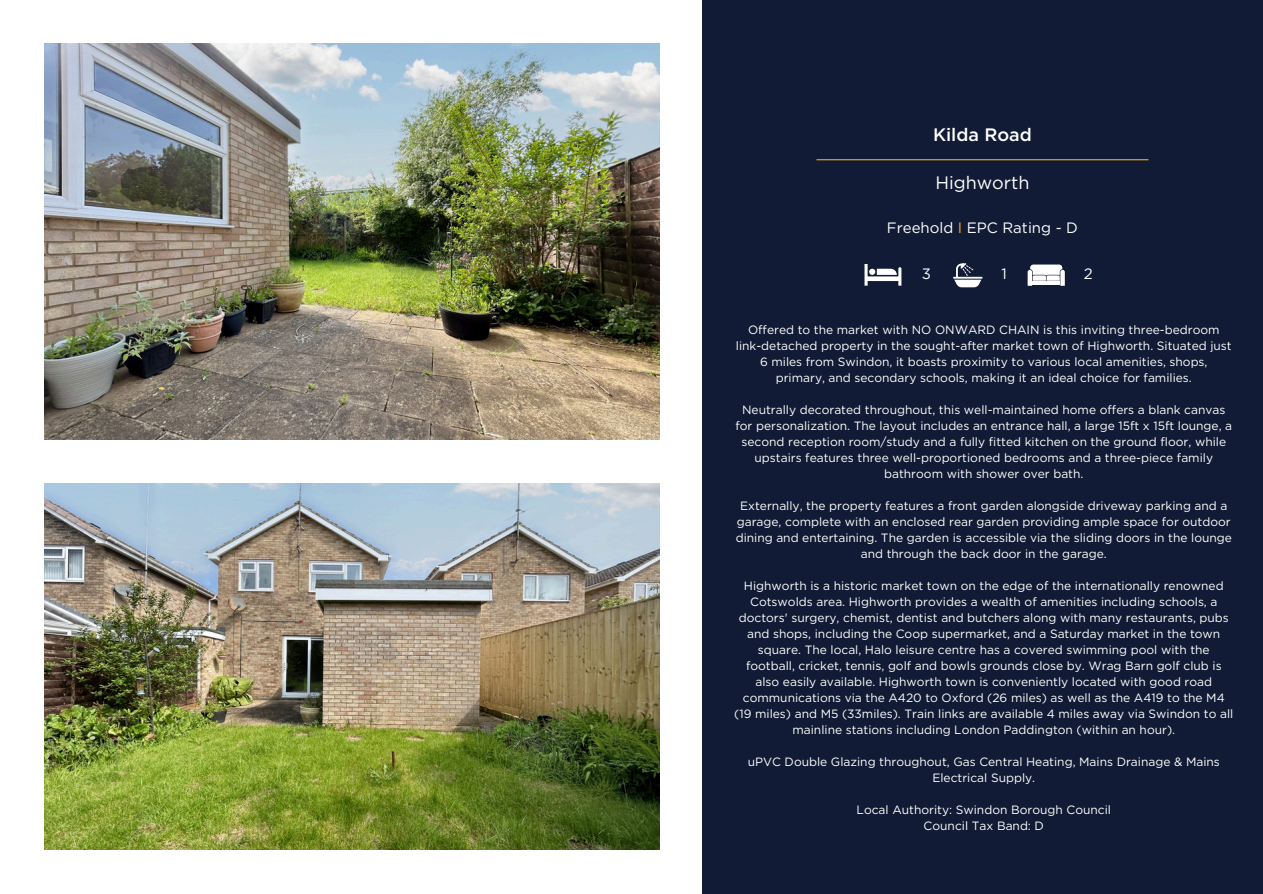
<style>
.page{position:relative;width:1263px;height:894px;background:#fff}
.page>*{position:absolute;margin:0;border:0;box-sizing:border-box;transform-origin:0 0}
.t1{font:500 18px "Gotham";color:#fff}
.t2{font:18px "Gotham";color:#fff}
.t3{font:15px "Gotham";color:#fff}
.t4{font:12px/16px "Gotham";color:#fff;text-align:center}
.s1{color:#efaf12}
</style>
<div class="page">
<img style="left:44px;top:44px;width:616px;height:395px">
<div style="left:702px;top:0;width:561px;height:893px;background:#111b35"></div>
<hr style="left:816px;top:159px;width:332px;height:1px;background:#efaf12">
<svg style="left:864px;top:264px;width:37px;height:21px"></svg>
<svg style="left:953px;top:263px;width:29px;height:24px"></svg>
<svg style="left:1028px;top:264px;width:37px;height:22px"></svg>
<img style="left:44px;top:483px;width:616px;height:366px">
<h1 class="t1" style="left:933px;top:123px;width:100px">Kilda Road</h1>
<h1 class="t2" style="left:935px;top:171px;width:96px">Highworth</h1>
<p class="t3" style="left:887px;top:218px;width:193px">Freehold <span class="s1">I</span> EPC Rating - D</p>
<p class="t3" style="left:922px;top:264px;width:11px">3</p>
<p class="t3" style="left:1001px;top:264px;width:7px">1</p>
<p class="t3" style="left:1084px;top:264px;width:10px">2</p>
<p class="t4" style="left:736px;top:321px;width:497px">Offered to the market with NO ONWARD CHAIN is this inviting three-bedroom link-detached property in the sought-after market town of Highworth. Situated just 6 miles from Swindon, it boasts proximity to various local amenities, shops, primary, and secondary schools, making it an ideal choice for families.</p>
<p class="t4" style="left:735px;top:401px;width:498px">Neutrally decorated throughout, this well-maintained home offers a blank canvas for personalization. The layout includes an entrance hall, a large 15ft x 15ft lounge, a second reception room/study and a fully fitted kitchen on the ground floor, while upstairs features three well-proportioned bedrooms and a three-piece family bathroom with shower over bath.</p>
<p class="t4" style="left:736px;top:497px;width:498px">Externally, the property features a front garden alongside driveway parking and a garage, complete with an enclosed rear garden providing ample space for outdoor dining and entertaining. The garden is accessible via the sliding doors in the lounge and through the back door in the garage.</p>
<p class="t4" style="left:734px;top:577px;width:501px">Highworth is a historic market town on the edge of the internationally renowned Cotswolds area. Highworth provides a wealth of amenities including schools, a doctors' surgery, chemist, dentist and butchers along with many restaurants, pubs and shops, including the Coop supermarket, and a Saturday market in the town square. The local, Halo leisure centre has a covered swimming pool with the football, cricket, tennis, golf and bowls grounds close by. Wrag Barn golf club is also easily available. Highworth town is conveniently located with good road communications via the A420 to Oxford (26 miles) as well as the A419 to the M4 (19 miles) and M5 (33miles). Train links are available 4 miles away via Swindon to all mainline stations including London Paddington (within an hour).</p>
<p class="t4" style="left:748px;top:753px;width:474px">uPVC Double Glazing throughout, Gas Central Heating, Mains Drainage &amp; Mains<br>Electrical Supply.</p>
<p class="t4" style="left:857px;top:801px;width:256px">Local Authority: Swindon Borough Council<br>Council Tax Band: D</p>
</div>
